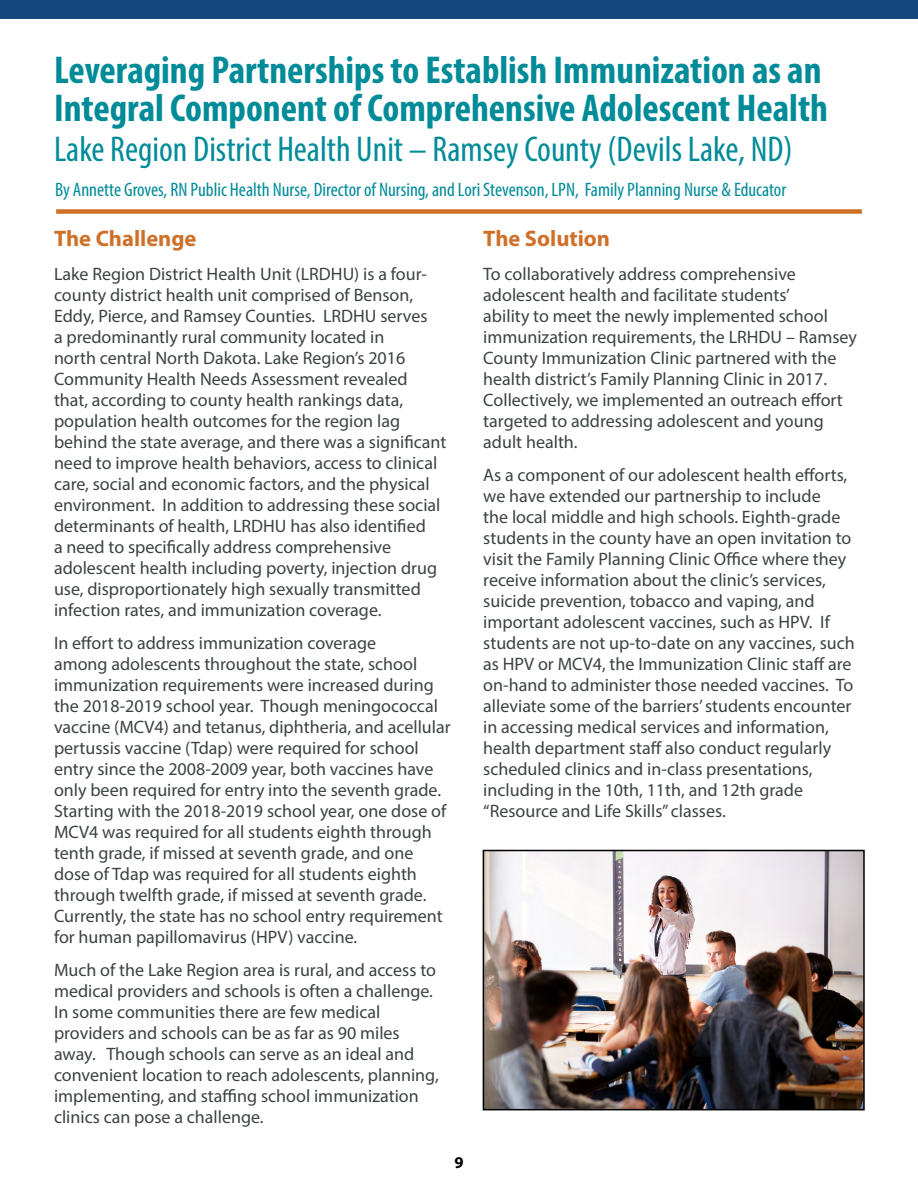
<style>
.page{position:relative;width:918px;height:1188px;background:#fff}
.page>*{position:absolute;margin:0;border:0;box-sizing:border-box;transform-origin:0 0}
.t1{font:700 condensed 39px/37.5px "Myriad Pro";color:#008b99}
.t2{font:condensed 36px "Myriad Pro";color:#008b99}
.t3{font:700 22.5px "Myriad Pro";color:#cf7028}
.t4{font:condensed 19.5px "Myriad Pro";color:#008b99}
.t5{font:18px/21px "Myriad Pro";color:#3d4242}
.t6{font:700 16.5px "Myriad Pro";color:#000}
</style>
<div class="page">
<div style="left:0;top:0;width:918px;height:19px;background:#14487d"></div>
<div style="left:56px;top:209px;width:806px;height:5px;background:#cf7028"></div>
<img style="left:486px;top:853px;width:376px;height:254px">
<div style="left:483px;top:850px;width:382px;height:260px;border:2px solid #000"></div>
<h1 class="t1" style="left:54px;top:51px;width:776px">Leveraging Partnerships to Establish Immunization as an<br>Integral Component of Comprehensive Adolescent Health</h1>
<h2 class="t2" style="left:54px;top:128px;width:740px">Lake Region District Health Unit – Ramsey County (Devils Lake, ND)</h2>
<p class="t4" style="left:55px;top:178px;width:733px">By Annette Groves, RN Public Health Nurse, Director of Nursing, and Lori Stevenson, LPN, Family Planning Nurse &amp; Educator</p>
<p class="t3" style="left:54px;top:224px;width:144px">The Challenge</p>
<p class="t5" style="left:54px;top:263px;width:394px">Lake Region District Health Unit (LRDHU) is a four&shy;county district health unit comprised of Benson, Eddy, Pierce, and Ramsey Counties. LRDHU serves<br>a predominantly rural community located in<br>north central North Dakota. Lake Region’s 2016<br>Community Health Needs Assessment revealed<br>that, according to county health rankings data, population health outcomes for the region lag behind the state average, and there was a significant need to improve health behaviors, access to clinical care, social and economic factors, and the physical environment. In addition to addressing these social determinants of health, LRDHU has also identified<br>a need to specifically address comprehensive adolescent health including poverty, injection drug use, disproportionately high sexually transmitted infection rates, and immunization coverage.</p>
<p class="t5" style="left:54px;top:632px;width:398px">In effort to address immunization coverage<br>among adolescents throughout the state, school immunization requirements were increased during the 2018-2019 school year. Though meningococcal vaccine (MCV4) and tetanus, diphtheria, and acellular pertussis vaccine (Tdap) were required for school entry since the 2008-2009 year, both vaccines have only been required for entry into the seventh grade.<br>Starting with the 2018-2019 school year, one dose of MCV4 was required for all students eighth through tenth grade, if missed at seventh grade, and one dose of Tdap was required for all students eighth through twelfth grade, if missed at seventh grade.<br>Currently, the state has no school entry requirement for human papillomavirus (HPV) vaccine.</p>
<p class="t5" style="left:54px;top:959px;width:386px">Much of the Lake Region area is rural, and access to medical providers and schools is often a challenge.<br>In some communities there are few medical providers and schools can be as far as 90 miles away. Though schools can serve as an ideal and convenient location to reach adolescents, planning, implementing, and staffing school immunization clinics can pose a challenge.</p>
<p class="t6" style="left:454px;top:1152px;width:11px">9</p>
<p class="t3" style="left:483px;top:224px;width:128px">The Solution</p>
<p class="t5" style="left:483px;top:263px;width:375px">To collaboratively address comprehensive adolescent health and facilitate students’<br>ability to meet the newly implemented school immunization requirements, the LRHDU – Ramsey County Immunization Clinic partnered with the health district’s Family Planning Clinic in 2017.<br>Collectively, we implemented an outreach effort targeted to addressing adolescent and young adult health.</p>
<p class="t5" style="left:483px;top:464px;width:373px">As a component of our adolescent health efforts, we have extended our partnership to include<br>the local middle and high schools. Eighth-grade students in the county have an open invitation to visit the Family Planning Clinic Office where they receive information about the clinic’s services, suicide prevention, tobacco and vaping, and important adolescent vaccines, such as HPV. If students are not up-to-date on any vaccines, such as HPV or MCV4, the Immunization Clinic staff are on-hand to administer those needed vaccines. To alleviate some of the barriers’ students encounter in accessing medical services and information, health department staff also conduct regularly scheduled clinics and in-class presentations, including in the 10th, 11th, and 12th grade “Resource and Life Skills” classes.</p>
</div>
